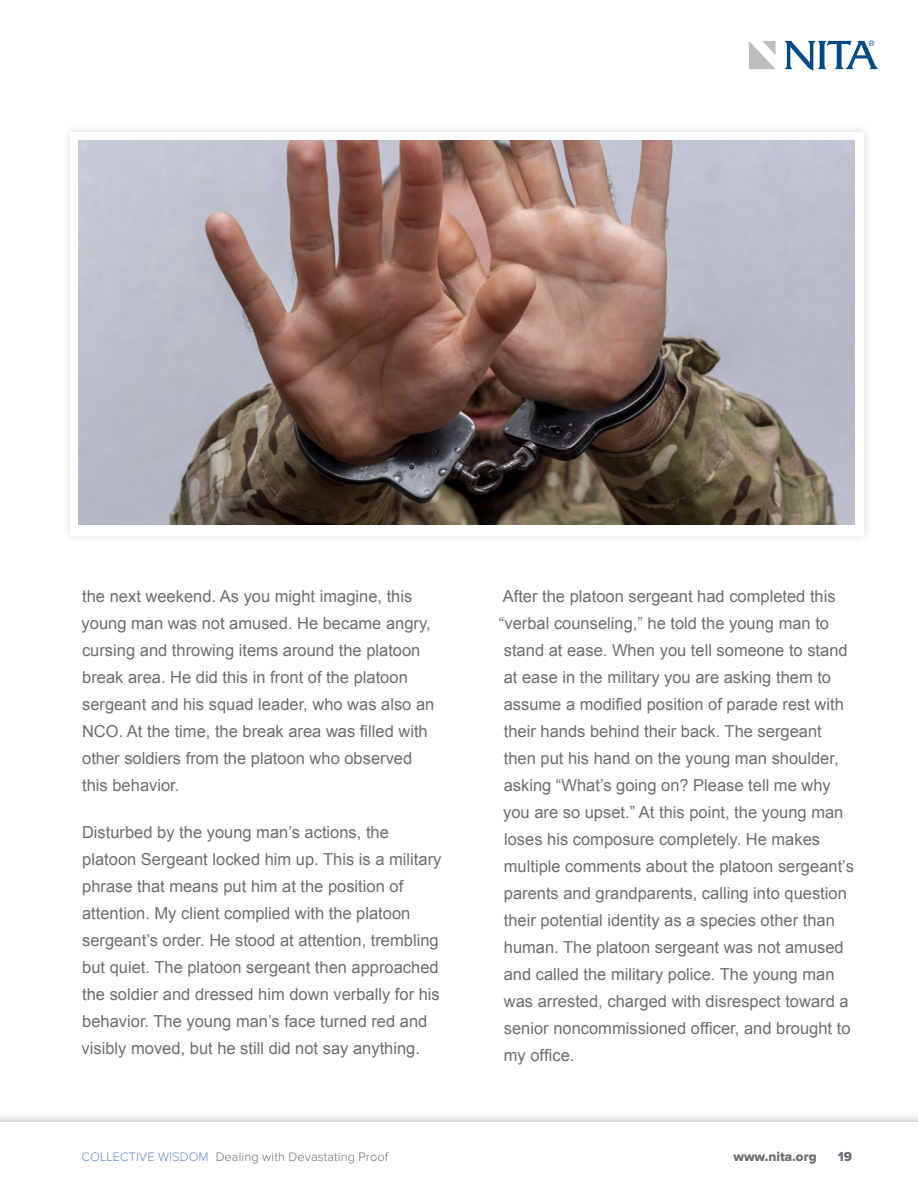
<style>
.page{position:relative;width:918px;height:1188px;background:#fff}
.page>*{position:absolute;margin:0;border:0;box-sizing:border-box;transform-origin:0 0}
.t1{font:16.5px/27px "Arial";color:#6d6e71}
.t2{font:13.5px "Proxima Nova Extrabld";color:#6d6e71}
.t3{font:300 12.75px "Proxima Nova";letter-spacing:.01em;color:#6d6e71}
.s1{color:#658ac7}
</style>
<div class="page">
<div style="left:0;top:1111px;width:918px;height:77px;background:#000;opacity:.34"></div>
<div style="left:0;top:1122px;width:918px;height:66px;background:#fff"></div>
<svg style="left:749px;top:41px;width:26px;height:28px"></svg>
<svg style="left:784px;top:41px;width:95px;height:29px"></svg>
<div style="left:61px;top:123px;width:812px;height:422px;background:#f8f8f8"></div>
<div style="left:70px;top:132px;width:794px;height:404px;background:#fff"></div>
<img style="left:79px;top:140px;width:776px;height:385px">
<p class="t1" style="left:82px;top:583px;width:354px">the next weekend. As you might imagine, this young man was not amused. He became angry, cursing and throwing items around the platoon break area. He did this in front of the platoon sergeant and his squad leader, who was also an NCO. At the time, the break area was filled with other soldiers from the platoon who observed this behavior.</p>
<p class="t1" style="left:82px;top:819px;width:361px">Disturbed by the young man’s actions, the platoon Sergeant locked him up. This is a military phrase that means put him at the position of attention. My client complied with the platoon sergeant’s order. He stood at attention, trembling but quiet. The platoon sergeant then approached the soldier and dressed him down verbally for his behavior. The young man’s face turned red and visibly moved, but he still did not say anything.</p>
<p class="t1" style="left:503px;top:582px;width:334px">After the platoon sergeant had completed this</p>
<p class="t1" style="left:499px;top:609px;width:332px">“verbal counseling,” he told the young man to</p>
<p class="t1" style="left:504px;top:636px;width:345px">stand at ease. When you tell someone to stand</p>
<p class="t1" style="left:504px;top:663px;width:329px">at ease in the military you are asking them to</p>
<p class="t1" style="left:504px;top:690px;width:342px">assume a modified position of parade rest with</p>
<p class="t1" style="left:504px;top:717px;width:319px">their hands behind their back. The sergeant</p>
<p class="t1" style="left:504px;top:744px;width:336px">then put his hand on the young man shoulder,</p>
<p class="t1" style="left:504px;top:771px;width:329px">asking “What’s going on? Please tell me why</p>
<p class="t1" style="left:503px;top:798px;width:342px">you are so upset.” At this point, the young man</p>
<p class="t1" style="left:504px;top:825px;width:318px">loses his composure completely. He makes</p>
<p class="t1" style="left:504px;top:852px;width:352px">multiple comments about the platoon sergeant’s</p>
<p class="t1" style="left:504px;top:879px;width:345px">parents and grandparents, calling into question</p>
<p class="t1" style="left:504px;top:906px;width:333px">their potential identity as a species other than</p>
<p class="t1" style="left:504px;top:933px;width:341px">human. The platoon sergeant was not amused</p>
<p class="t1" style="left:504px;top:960px;width:332px">and called the military police. The young man</p>
<p class="t1" style="left:504px;top:987px;width:346px">was arrested, charged with disrespect toward a</p>
<p class="t1" style="left:504px;top:1014px;width:348px">senior noncommissioned officer, and brought to</p>
<p class="t1" style="left:504px;top:1041px;width:72px">my office.</p>
<p class="t3" style="left:82px;top:1151px;width:308px"><span class="s1">COLLECTIVE WISDOM</span> Dealing with Devastating Proof</p>
<p class="t2" style="left:733px;top:1150px;width:85px">www.nita.org</p>
<p class="t2" style="left:838px;top:1150px;width:16px">19</p>
</div>
